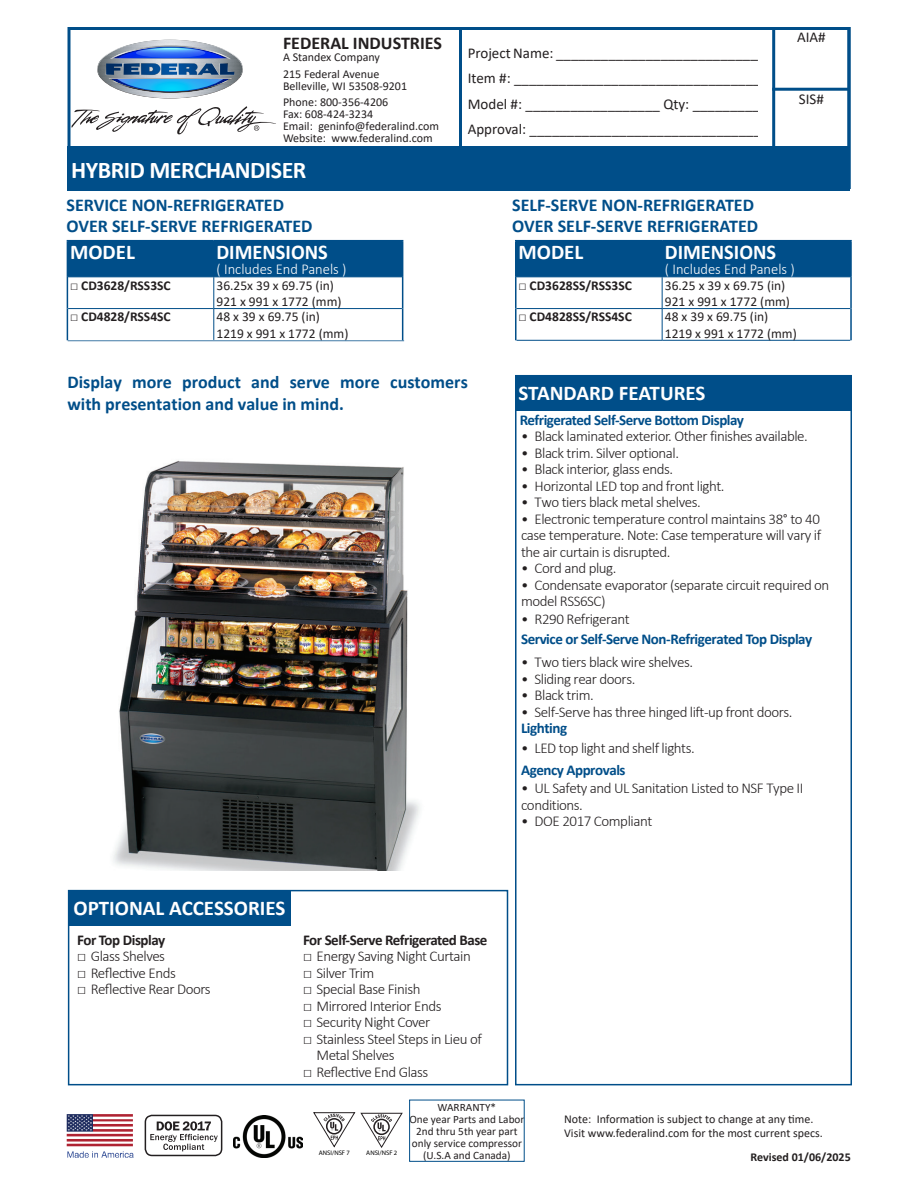
<style>
.page{position:relative;width:918px;height:1188px;background:#fff}
.page>*{position:absolute;margin:0;border:0;box-sizing:border-box;transform-origin:0 0}
.t1{font:700 24px "Calibri";letter-spacing:-.02em;color:#fff}
.t2{font:700 21px "Calibri";color:#fff}
.t3{font:700 18px/21.6px "Calibri";color:#004e89}
.t4{font:700 18px "Calibri";color:#231f20}
.t5{font:300 15px/16.5px "Calibri";letter-spacing:-.03em;color:#231f20}
.t6{font:15px/25.5px "Calibri";color:#231f20}
.t7{font:700 15px "Calibri";letter-spacing:-.03em;color:#004e89}
.t8{font:700 15px "Calibri";letter-spacing:-.03em;color:#231f20}
.t9{font:300 15px "Calibri";color:#fff}
.t10{font:13.5px/16.2px "Calibri";color:#231f20}
.t11{font:700 13.5px "Calibri";color:#231f20}
.t12{font:12px/16.5px "Calibri";color:#231f20}
.t13{font:700 12px "Calibri";color:#231f20}
.t14{font:11.25px/12px "Calibri";color:#231f20;text-align:center}
.t15{font:6.6px "Myriad Pro";color:#000}
</style>
<div class="page">
<svg style="left:72px;top:106px;width:204px;height:29px"></svg>
<svg style="left:97px;top:40px;width:146px;height:59px"></svg>
<div style="left:68px;top:27px;width:782px;height:162px;border:3px solid #004e89"></div>
<div style="left:68px;top:146px;width:782px;height:44px;background:#004e89"></div>
<div style="left:772px;top:27px;width:78px;height:162px;border:3px solid #004e89"></div>
<hr style="left:772px;top:88px;width:77px;height:3px;background:#004e89">
<hr style="left:459px;top:28px;width:3px;height:120px;background:#004e89">
<img style="left:113px;top:460px;width:307px;height:411px">
<div style="left:409px;top:1100px;width:116px;height:62px;border:1px solid #004e89"></div>
<img style="left:234px;top:1116px;width:68px;height:42px">
<img style="left:66px;top:1114px;width:68px;height:43px">
<div style="left:517px;top:241px;width:333px;height:35px;background:#004e89"></div>
<hr style="left:661px;top:241px;width:2px;height:35px;background:#004e89">
<hr style="left:517px;top:276px;width:145px;height:1px;background:#004e89">
<hr style="left:662px;top:276px;width:188px;height:1px;background:#004e89">
<hr style="left:662px;top:277px;width:1px;height:31px;background:#004e89">
<hr style="left:517px;top:308px;width:145px;height:1px;background:#004e89">
<hr style="left:662px;top:308px;width:188px;height:1px;background:#004e89">
<hr style="left:662px;top:309px;width:1px;height:31px;background:#004e89">
<hr style="left:517px;top:340px;width:145px;height:1px;background:#004e89">
<hr style="left:662px;top:340px;width:188px;height:1px;background:#004e89">
<hr style="left:515px;top:240px;width:147px;height:1px;background:#004e89">
<hr style="left:515px;top:241px;width:2px;height:36px;background:#004e89">
<hr style="left:662px;top:240px;width:190px;height:1px;background:#004e89">
<hr style="left:850px;top:241px;width:2px;height:36px;background:#004e89">
<hr style="left:515px;top:277px;width:2px;height:32px;background:#004e89">
<hr style="left:850px;top:277px;width:2px;height:32px;background:#004e89">
<hr style="left:515px;top:309px;width:2px;height:31px;background:#004e89">
<hr style="left:850px;top:309px;width:2px;height:31px;background:#004e89">
<div style="left:68px;top:241px;width:334px;height:35px;background:#004e89"></div>
<hr style="left:213px;top:241px;width:2px;height:35px;background:#004e89">
<hr style="left:68px;top:276px;width:146px;height:1px;background:#004e89">
<hr style="left:214px;top:276px;width:188px;height:1px;background:#004e89">
<hr style="left:213px;top:277px;width:1px;height:31px;background:#004e89">
<hr style="left:68px;top:308px;width:146px;height:1px;background:#004e89">
<hr style="left:214px;top:308px;width:188px;height:1px;background:#004e89">
<hr style="left:213px;top:309px;width:1px;height:31px;background:#004e89">
<hr style="left:67px;top:240px;width:147px;height:1px;background:#004e89">
<hr style="left:67px;top:241px;width:1px;height:36px;background:#004e89">
<hr style="left:214px;top:240px;width:189px;height:1px;background:#004e89">
<hr style="left:402px;top:241px;width:1px;height:36px;background:#004e89">
<hr style="left:67px;top:277px;width:1px;height:32px;background:#004e89">
<hr style="left:402px;top:277px;width:1px;height:32px;background:#004e89">
<hr style="left:67px;top:309px;width:1px;height:31px;background:#004e89">
<hr style="left:402px;top:309px;width:1px;height:31px;background:#004e89">
<div style="left:515px;top:375px;width:337px;height:710px;border:2px solid #004e89"></div>
<div style="left:515px;top:375px;width:335px;height:35px;background:#004e89"></div>
<div style="left:68px;top:890px;width:440px;height:195px;border:2px solid #004e89"></div>
<div style="left:69px;top:891px;width:222px;height:35px;background:#004e89"></div>
<div style="left:145px;top:1115px;width:77px;height:41px;border:2px solid #231f20;border-radius:7px"></div>
<svg style="left:150px;top:1121px;width:68px;height:30px"></svg>
<svg style="left:313px;top:1112px;width:42px;height:35px"></svg>
<svg style="left:361px;top:1113px;width:42px;height:35px"></svg>
<hr style="left:68px;top:340px;width:336px;height:1px;background:#004e89">
<p class="t4" style="left:283px;top:30px;width:160px">FEDERAL INDUSTRIES</p>
<p class="t12" style="left:283px;top:49px;width:98px">A Standex Company<br>215 Federal Avenue</p>
<p class="t12" style="left:283px;top:77px;width:126px">Belleville, WI 53508-9201<br>Phone: 800-356-4206</p>
<p class="t12" style="left:283px;top:108px;width:157px;line-height:12px">Fax: 608-424-3234<br>Email: geninfo@federalind.com<br>Website: www.federalind.com</p>
<h1 class="t1" style="left:71px;top:153px;width:237px">HYBRID MERCHANDISER</h1>
<p class="t6" style="left:468px;top:40px;width:299px">Project Name: ____________________________ Item #: _________________________________ Model #: __________________ Qty: _________ Approval: _______________________________</p>
<p class="t3" style="left:67px;top:194px;width:247px">SERVICE NON-REFRIGERATED<br>OVER SELF-SERVE REFRIGERATED</p>
<p class="t3" style="left:512px;top:194px;width:247px">SELF-SERVE NON-REFRIGERATED<br>OVER SELF-SERVE REFRIGERATED</p>
<p class="t6" style="left:797px;top:24px;width:30px">AIA#</p>
<p class="t6" style="left:799px;top:86px;width:27px">SIS#</p>
<h2 class="t2" style="left:70px;top:237px;width:66px">MODEL</h2>
<h2 class="t2" style="left:216px;top:237px;width:113px">DIMENSIONS</h2>
<p class="t9" style="left:216px;top:260px;width:132px">( Includes End Panels )</p>
<p class="t11" style="left:70px;top:276px;width:102px">□ CD3628/RSS3SC</p>
<p class="t10" style="left:216px;top:277px;width:127px">36.25x 39 x 69.75 (in)<br>921 x 991 x 1772 (mm)</p>
<p class="t11" style="left:70px;top:307px;width:102px">□ CD4828/RSS4SC</p>
<p class="t10" style="left:216px;top:308px;width:133px">48 x 39 x 69.75 (in)<br>1219 x 991 x 1772 (mm)</p>
<p class="t3" style="left:68px;top:371px;width:402px">Display more product and serve more customers with presentation and value in mind.</p>
<h2 class="t2" style="left:74px;top:894px;width:213px">OPTIONAL ACCESSORIES</h2>
<p class="t8" style="left:77px;top:929px;width:89px">For Top Display</p>
<p class="t5" style="left:77px;top:948px;width:89px">□ Glass Shelves</p>
<p class="t5" style="left:77px;top:964px;width:100px">□ Reflective Ends</p>
<p class="t5" style="left:77px;top:981px;width:135px">□ Reflective Rear Doors</p>
<p class="t8" style="left:303px;top:929px;width:186px">For Self-Serve Refrigerated Base</p>
<p class="t5" style="left:303px;top:948px;width:169px">□ Energy Saving Night Curtain</p>
<p class="t5" style="left:303px;top:964px;width:73px">□ Silver Trim</p>
<p class="t5" style="left:303px;top:981px;width:119px">□ Special Base Finish</p>
<p class="t5" style="left:303px;top:997px;width:140px">□ Mirrored Interior Ends</p>
<p class="t5" style="left:303px;top:1014px;width:129px">□ Security Night Cover</p>
<p class="t5" style="left:316px;top:1030px;width:167px;text-indent:-13px">□ Stainless Steel Steps in Lieu of<br>Metal Shelves</p>
<p class="t5" style="left:303px;top:1063px;width:127px">□ Reflective End Glass</p>
<h2 class="t2" style="left:518px;top:237px;width:66px">MODEL</h2>
<h2 class="t2" style="left:665px;top:237px;width:113px">DIMENSIONS</h2>
<p class="t9" style="left:665px;top:260px;width:132px">( Includes End Panels )</p>
<p class="t11" style="left:518px;top:276px;width:115px">□ CD3628SS/RSS3SC</p>
<p class="t10" style="left:665px;top:277px;width:127px">36.25 x 39 x 69.75 (in)<br>921 x 991 x 1772 (mm)</p>
<p class="t11" style="left:518px;top:307px;width:115px">□ CD4828SS/RSS4SC</p>
<p class="t10" style="left:665px;top:308px;width:133px">48 x 39 x 69.75 (in)<br>1219 x 991 x 1772 (mm)</p>
<h2 class="t2" style="left:519px;top:379px;width:188px">STANDARD FEATURES</h2>
<p class="t7" style="left:520px;top:409px;width:226px">Refrigerated Self-Serve Bottom Display</p>
<p class="t5" style="left:521px;top:428px;width:288px">• Black laminated exterior. Other finishes available.</p>
<p class="t5" style="left:521px;top:444px;width:160px">• Black trim. Silver optional.</p>
<p class="t5" style="left:521px;top:461px;width:154px">• Black interior, glass ends.</p>
<p class="t5" style="left:521px;top:477px;width:205px">• Horizontal LED top and front light.</p>
<p class="t5" style="left:521px;top:494px;width:181px">• Two tiers black metal shelves.</p>
<p class="t5" style="left:521px;top:510px;width:302px;text-align:justify">• Electronic temperature control maintains 38° to 40 case temperature. Note: Case temperature will vary if the air curtain is disrupted.</p>
<p class="t5" style="left:521px;top:560px;width:97px">• Cord and plug.</p>
<p class="t5" style="left:521px;top:576px;width:310px">• Condensate evaporator (separate circuit required on model RSS6SC)</p>
<p class="t5" style="left:521px;top:611px;width:110px">• R290 Refrigerant</p>
<p class="t7" style="left:521px;top:629px;width:293px">Service or Self-Serve Non-Refrigerated Top Display</p>
<p class="t5" style="left:521px;top:654px;width:173px">• Two tiers black wire shelves.</p>
<p class="t5" style="left:521px;top:670px;width:116px">• Sliding rear doors.</p>
<p class="t5" style="left:521px;top:687px;width:74px">• Black trim.</p>
<p class="t5" style="left:521px;top:703px;width:273px">• Self-Serve has three hinged lift-up front doors.</p>
<p class="t7" style="left:521px;top:718px;width:48px">Lighting</p>
<p class="t5" style="left:521px;top:740px;width:175px">• LED top light and shelf lights.</p>
<p class="t7" style="left:521px;top:760px;width:106px">Agency Approvals</p>
<p class="t5" style="left:521px;top:780px;width:284px">• UL Safety and UL Sanitation Listed to NSF Type II conditions.</p>
<p class="t5" style="left:521px;top:813px;width:133px">• DOE 2017 Compliant</p>
<p class="t15" style="left:319px;top:1148px;width:33px">ANSI/NSF 7</p>
<p class="t15" style="left:366px;top:1149px;width:33px">ANSI/NSF 2</p>
<p class="t14" style="left:409px;top:1101px;width:117px">WARRANTY*<br>One year Parts and Labor<br>2nd thru 5th year part only service compressor (U.S.A and Canada)</p>
<p class="t12" style="left:564px;top:1111px;width:260px;line-height:14.4px">Note: Information is subject to change at any time.<br>Visit www.federalind.com for the most current specs.</p>
<p class="t13" style="left:750px;top:1149px;width:102px">Revised 01/06/2025</p>
</div>
